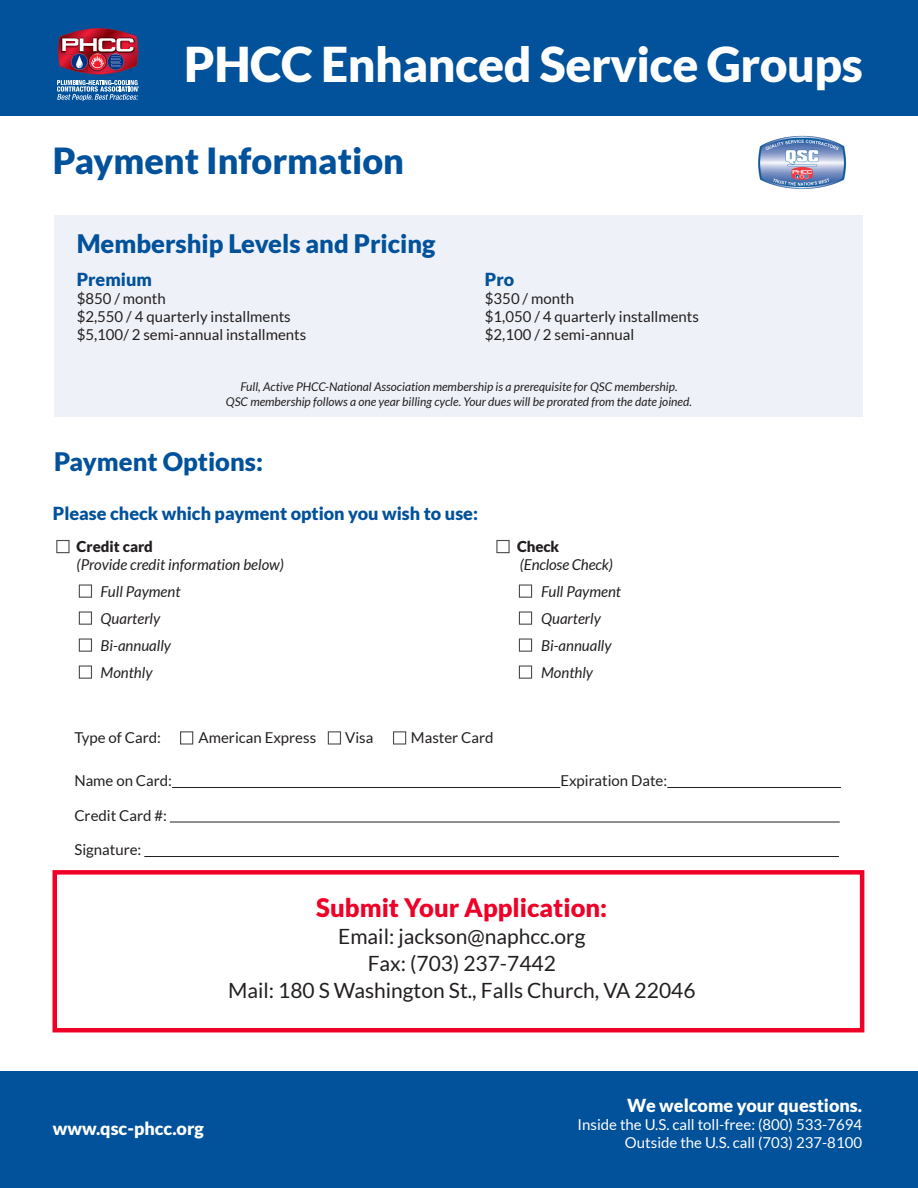
<style>
.page{position:relative;width:918px;height:1188px;background:#fff}
.page>*{position:absolute;margin:0;border:0;box-sizing:border-box;transform-origin:0 0}
.t1{font:900 48px "Lato";letter-spacing:-.01em;color:#fff}
.t2{font:900 36px "Lato";color:#01519b}
.t3{font:900 25.5px "Lato";color:#01519b}
.t4{font:900 25.5px "Lato";color:#ef0027}
.t5{font:21px "Lato";color:#231f20}
.t6{font:900 18px "Lato";color:#01519b}
.t7{font:900 18px "Lato";color:#fff}
.t8{font:15px "Lato";color:#231f20}
.t9{font:italic 15px/18px "Lato";color:#231f20}
.t10{font:15px "Lato";color:#fff}
.t11{font:italic 12px/14.4px "Lato";color:#231f20;text-align:center}
.s1{font-weight:900;font-style:normal}
</style>
<div class="page">
<div style="left:0;top:1071px;width:918px;height:117px;background:#01519b"></div>
<div style="left:52px;top:870px;width:812px;height:162px;border:4px solid #ef0027"></div>
<hr style="left:172px;top:787px;width:388px;height:1px;background:#231f20">
<hr style="left:667px;top:787px;width:174px;height:1px;background:#231f20">
<hr style="left:170px;top:822px;width:670px;height:1px;background:#231f20">
<hr style="left:144px;top:856px;width:695px;height:1px;background:#231f20">
<div style="left:55px;top:215px;width:808px;height:201px;background:#eef1f8"></div>
<div style="left:0;top:0;width:918px;height:115px;background:#01519b"></div>
<img style="left:57px;top:28px;width:82px;height:73px">
<img style="left:758px;top:135px;width:88px;height:54px">
<div style="left:79px;top:584px;width:13px;height:14px;border:1px solid #4b4c4d"></div>
<div style="left:79px;top:611px;width:13px;height:14px;border:1px solid #4b4c4d"></div>
<div style="left:79px;top:638px;width:13px;height:14px;border:1px solid #4b4c4d"></div>
<div style="left:79px;top:665px;width:13px;height:14px;border:1px solid #4b4c4d"></div>
<div style="left:56px;top:540px;width:14px;height:13px;border:1px solid #4b4c4d"></div>
<div style="left:519px;top:584px;width:13px;height:14px;border:1px solid #4b4c4d"></div>
<div style="left:519px;top:611px;width:13px;height:14px;border:1px solid #4b4c4d"></div>
<div style="left:519px;top:638px;width:13px;height:14px;border:1px solid #4b4c4d"></div>
<div style="left:519px;top:665px;width:13px;height:14px;border:1px solid #4b4c4d"></div>
<div style="left:496px;top:540px;width:14px;height:13px;border:1px solid #4b4c4d"></div>
<div style="left:393px;top:731px;width:13px;height:14px;border:1px solid #4b4c4d"></div>
<div style="left:328px;top:731px;width:13px;height:14px;border:1px solid #4b4c4d"></div>
<div style="left:180px;top:731px;width:13px;height:14px;border:1px solid #4b4c4d"></div>
<p class="t1" style="left:184px;top:36px;width:680px">PHCC Enhanced Service Groups</p>
<p class="t2" style="left:53px;top:139px;width:353px">Payment Information</p>
<p class="t3" style="left:77px;top:229px;width:360px">Membership Levels and Pricing</p>
<p class="t6" style="left:77px;top:269px;width:77px">Premium</p>
<p class="t8" style="left:77px;top:290px;width:91px">$850 / month</p>
<p class="t8" style="left:77px;top:308px;width:216px">$2,550 / 4 quarterly installments</p>
<p class="t8" style="left:77px;top:326px;width:231px">$5,100/ 2 semi-annual installments</p>
<p class="t6" style="left:485px;top:269px;width:31px">Pro</p>
<p class="t8" style="left:485px;top:290px;width:91px">$350 / month</p>
<p class="t8" style="left:485px;top:308px;width:216px">$1,050 / 4 quarterly installments</p>
<p class="t8" style="left:485px;top:326px;width:151px">$2,100 / 2 semi-annual</p>
<p class="t11" style="left:226px;top:380px;width:467px">Full, Active PHCC-National Association membership is a prerequisite for QSC membership.<br>QSC membership follows a one year billing cycle. Your dues will be prorated from the date joined.</p>
<p class="t3" style="left:54px;top:447px;width:211px">Payment Options:</p>
<p class="t6" style="left:53px;top:503px;width:427px">Please check which payment option you wish to use:</p>
<p class="t9" style="left:77px;top:538px;width:209px"><span class="s1">Credit card<br></span>(Provide credit information below)</p>
<p class="t9" style="left:101px;top:583px;width:81px">Full Payment</p>
<p class="t9" style="left:101px;top:610px;width:61px">Quarterly</p>
<p class="t9" style="left:101px;top:637px;width:72px">Bi-annually</p>
<p class="t9" style="left:101px;top:664px;width:53px">Monthly</p>
<p class="t9" style="left:517px;top:538px;width:97px"><span class="s1">Check<br></span>(Enclose Check)</p>
<p class="t9" style="left:541px;top:583px;width:81px">Full Payment</p>
<p class="t9" style="left:541px;top:610px;width:61px">Quarterly</p>
<p class="t9" style="left:541px;top:637px;width:72px">Bi-annually</p>
<p class="t9" style="left:541px;top:664px;width:53px">Monthly</p>
<p class="t8" style="left:74px;top:729px;width:88px">Type of Card:</p>
<p class="t8" style="left:199px;top:729px;width:119px">American Express</p>
<p class="t8" style="left:345px;top:729px;width:30px">Visa</p>
<p class="t8" style="left:411px;top:729px;width:84px">Master Card</p>
<p class="t8" style="left:74px;top:773px;width:99px">Name on Card:</p>
<p class="t8" style="left:560px;top:773px;width:108px">Expiration Date:</p>
<p class="t8" style="left:74px;top:807px;width:94px">Credit Card #:</p>
<p class="t8" style="left:74px;top:842px;width:69px">Signature:</p>
<p class="t4" style="left:316px;top:892px;width:293px">Submit Your Application:</p>
<p class="t5" style="left:338px;top:924px;width:249px">Email: jackson@naphcc.org</p>
<p class="t5" style="left:368px;top:951px;width:190px">Fax: (703) 237-7442</p>
<p class="t5" style="left:228px;top:978px;width:469px">Mail: 180 S Washington St., Falls Church, VA 22046</p>
<p class="t7" style="left:53px;top:1118px;width:153px">www.qsc-phcc.org</p>
<p class="t7" style="left:627px;top:1095px;width:236px">We welcome your questions.</p>
<p class="t10" style="left:578px;top:1116px;width:286px">Inside the U.S. call toll-free: (800) 533-7694</p>
<p class="t10" style="left:625px;top:1134px;width:239px">Outside the U.S. call (703) 237-8100</p>
</div>
